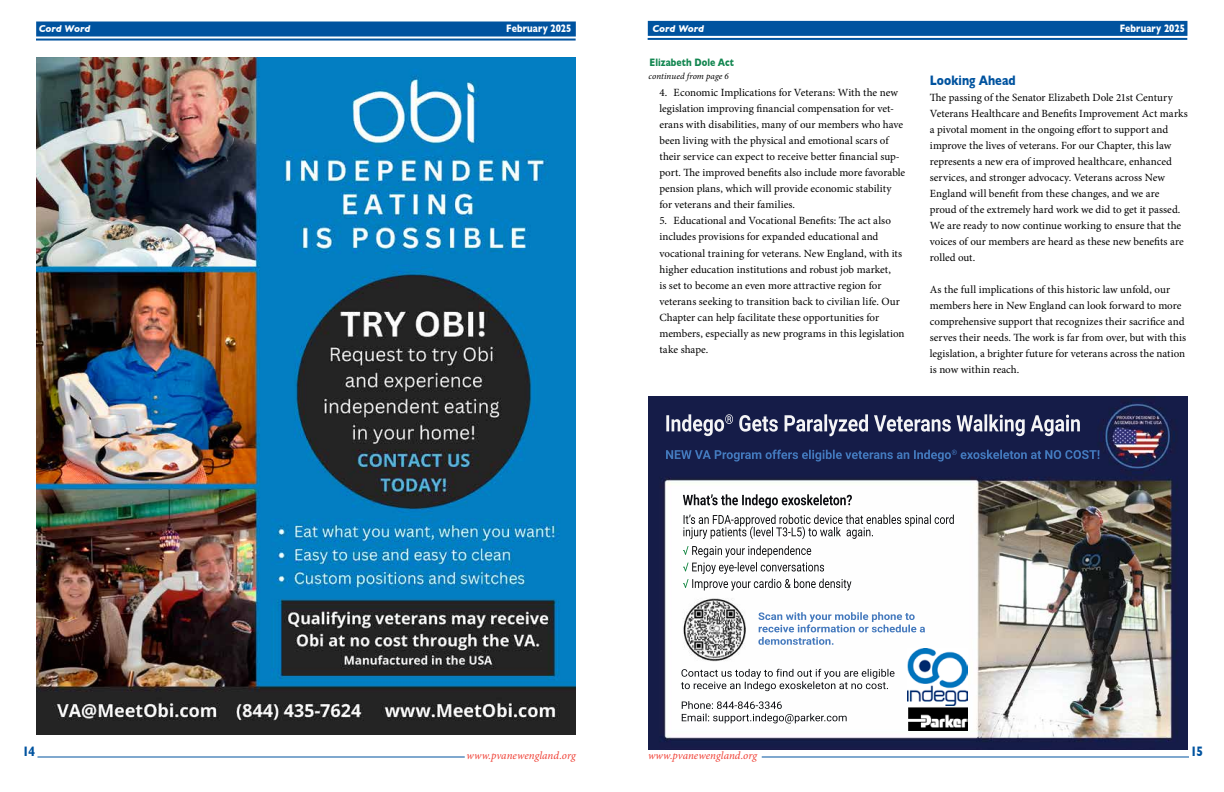
<style>
.page{position:relative;width:1224px;height:792px;background:#fff}
.page>*{position:absolute;margin:0;border:0;box-sizing:border-box;transform-origin:0 0}
.t1{font:700 14px "Gill Sans";color:#00539f;scale:.8 1}
.t2{font:11px/16px "Minion Pro";letter-spacing:.005em;color:#000}
.t3{font:italic 11px "Minion Pro";letter-spacing:.005em;color:#ef3e33}
.t4{font:700 11px "Gill Sans";letter-spacing:.01em;color:#fff;scale:.8 1}
.t5{font:700 11px "Gill Sans";letter-spacing:.005em;color:#128650;scale:.8 1}
.t6{font:italic 700 10px "Gill Sans";letter-spacing:-.005em;color:#fff}
.t7{font:italic 9px "Minion Pro";letter-spacing:.005em;color:#000}
</style>
<div class="page">
<div style="left:36px;top:22px;width:540px;height:14px;background:#00539f"></div>
<hr style="left:36px;top:39px;width:540px;height:2px;background:#00539f">
<div style="left:648px;top:21px;width:539px;height:15px;background:#00539f"></div>
<hr style="left:648px;top:38px;width:539px;height:2px;background:#00539f">
<hr style="left:762px;top:756px;width:427px;height:1px;background:#00539f">
<hr style="left:38px;top:756px;width:427px;height:2px;background:#00539f">
<img style="left:36px;top:57px;width:540px;height:678px">
<img style="left:649px;top:396px;width:539px;height:354px">
<img style="left:682px;top:414px;width:387px;height:18px">
<img style="left:772px;top:450px;width:315px;height:9px">
<img style="left:683px;top:494px;width:169px;height:11px">
<img style="left:758px;top:612px;width:157px;height:8px">
<img style="left:681px;top:669px;width:207px;height:8px">
<img style="left:908px;top:707px;width:59px;height:23px">
<img style="left:908px;top:649px;width:59px;height:56px">
<p class="t6" style="left:39px;top:23px;width:53px">Cord Word</p>
<p class="t4" style="left:1120px;top:20px;width:83px">February 2025</p>
<p class="t4" style="left:506px;top:20px;width:83px">February 2025</p>
<p class="t6" style="left:653px;top:23px;width:53px">Cord Word</p>
<p class="t5" style="left:650px;top:53px;width:107px">Elizabeth Dole Act</p>
<p class="t7" style="left:649px;top:70px;width:82px">continued from page 6</p>
<p class="t2" style="left:659px;top:85px;width:247px">4. Economic Implications for Veterans: With the new legislation improving financial compensation for vet&shy;erans with disabilities, many of our members who have been living with the physical and emotional scars of their service can expect to receive better financial sup&shy;port. The improved benefits also include more favorable pension plans, which will provide economic stability for veterans and their families.</p>
<p class="t2" style="left:659px;top:213px;width:247px">5. Educational and Vocational Benefits: The act also includes provisions for expanded educational and vocational training for veterans. New England, with its higher education institutions and robust job market,<br>is set to become an even more attractive region for veterans seeking to transition back to civilian life. Our Chapter can help facilitate these opportunities for members, especially as new programs in this legislation take shape.</p>
<p class="t1" style="left:930px;top:69px;width:109px">Looking Ahead</p>
<p class="t2" style="left:930px;top:89px;width:259px">The passing of the Senator Elizabeth Dole 21st Century Veterans Healthcare and Benefits Improvement Act marks a pivotal moment in the ongoing effort to support and improve the lives of veterans. For our Chapter, this law represents a new era of improved healthcare, enhanced services, and stronger advocacy. Veterans across New England will benefit from these changes, and we are proud of the extremely hard work we did to get it passed.<br>We are ready to now continue working to ensure that the voices of our members are heard as these new benefits are rolled out.</p>
<p class="t2" style="left:930px;top:281px;width:258px">As the full implications of this historic law unfold, our members here in New England can look forward to more comprehensive support that recognizes their sacrifice and serves their needs. The work is far from over, but with this legislation, a brighter future for veterans across the nation is now within reach.</p>
<p class="t1" style="left:22px;top:740px;width:17px">14</p>
<p class="t1" style="left:1191px;top:740px;width:17px">15</p>
<p class="t3" style="left:467px;top:748px;width:111px">www.pvanewengland.org</p>
<p class="t3" style="left:648px;top:748px;width:111px">www.pvanewengland.org</p>
</div>
